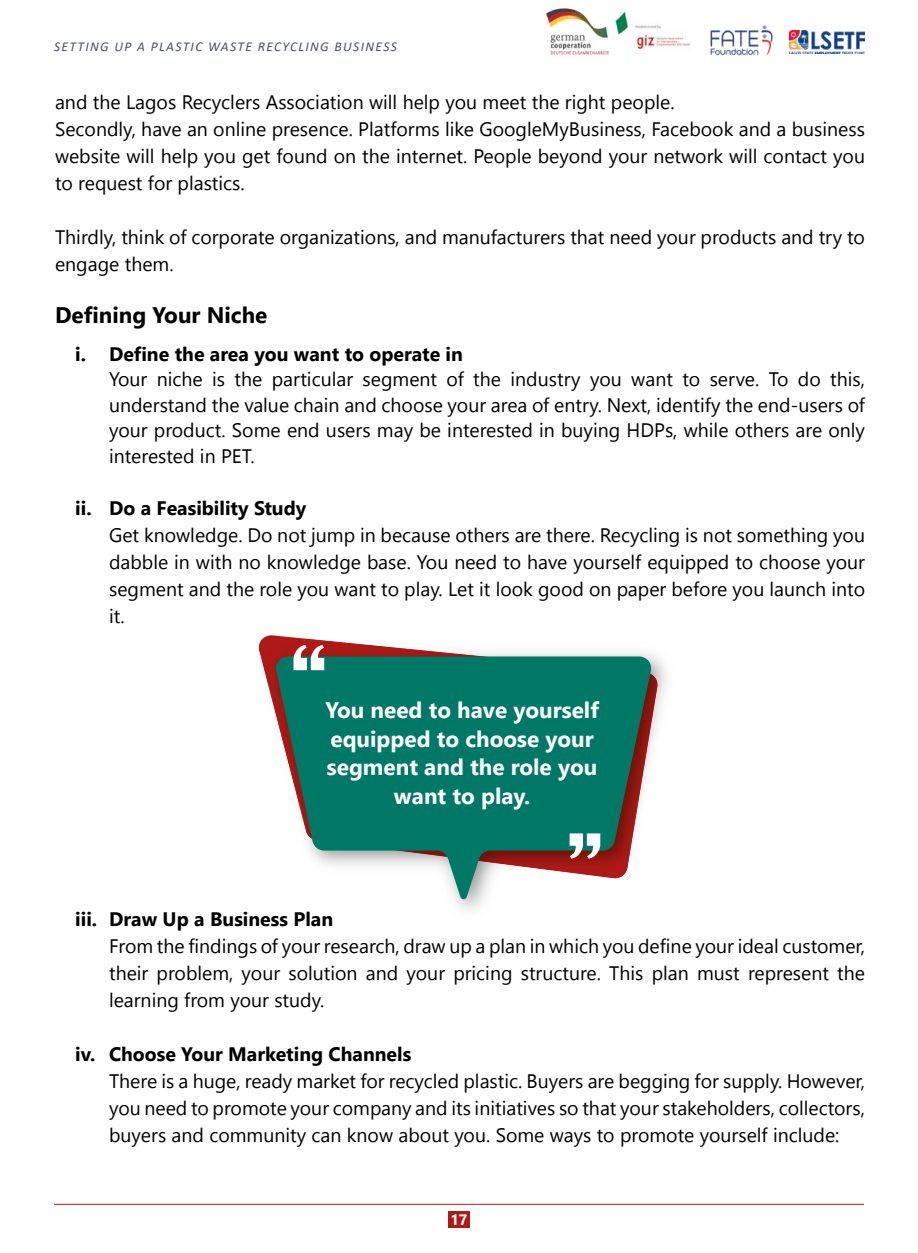
<style>
.page{position:relative;width:918px;height:1253px;background:#fff}
.page>*{position:absolute;margin:0;border:0;box-sizing:border-box;transform-origin:0 0}
.t1{font:700 22.5px/28.5px "Nirmala UI";color:#fff;text-align:center}
.t2{font:700 22.5px "Nirmala UI";color:#000}
.t3{font:19.5px/27px "Nirmala UI";color:#000;text-align:justify}
.t4{font:700 19.5px "Nirmala UI";color:#000}
.t5{font:700 15px "Nirmala UI";color:#fff}
.t6{font:italic 13.5px "Calibri";letter-spacing:.1em;color:#4a4f6b}
</style>
<div class="page">
<div style="left:448px;top:1211px;width:22px;height:17px;background:#af1917"></div>
<hr style="left:54px;top:1204px;width:810px;height:1px;background:#af1917">
<img style="left:710px;top:25px;width:63px;height:30px">
<img style="left:789px;top:30px;width:75px;height:24px">
<img style="left:546px;top:8px;width:145px;height:47px">
<img style="left:259px;top:639px;width:400px;height:105px">
<svg style="left:275px;top:656px;width:377px;height:244px;fill:#007867"></svg>
<svg style="left:570px;top:833px;width:30px;height:26px"></svg>
<svg style="left:294px;top:645px;width:30px;height:25px"></svg>
<p class="t6" style="left:54px;top:37px;width:344px">SETTING UP A PLASTIC WASTE RECYCLING BUSINESS</p>
<p class="t3" style="left:55px;top:87px;width:812px;text-align:left">and the Lagos Recyclers Association will help you meet the right people.<br>Secondly, have an online presence. Platforms like GoogleMyBusiness, Facebook and a business website will help you get found on the internet. People beyond your network will contact you to request for plastics.</p>
<p class="t3" style="left:55px;top:222px;width:812px">Thirdly, think of corporate organizations, and manufacturers that need your products and try to engage them.</p>
<p class="t2" style="left:55px;top:297px;width:214px">Defining Your Niche</p>
<p class="t4" style="left:75px;top:338px;width:389px">i. Define the area you want to operate in</p>
<p class="t3" style="left:109px;top:365px;width:758px;line-height:25.5px">Your niche is the particular segment of the industry you want to serve. To do this, understand the value chain and choose your area of entry. Next, identify the end-users of your product. Some end users may be interested in buying HDPs, while others are only interested in PET.</p>
<p class="t4" style="left:75px;top:492px;width:233px">ii. Do a Feasibility Study</p>
<p class="t3" style="left:109px;top:521px;width:758px">Get knowledge. Do not jump in because others are there. Recycling is not something you dabble in with no knowledge base. You need to have yourself equipped to choose your segment and the role you want to play. Let it look good on paper before you launch into it.</p>
<p class="t1" style="left:325px;top:695px;width:275px">You need to have yourself equipped to choose your segment and the role you want to play.</p>
<p class="t4" style="left:75px;top:903px;width:259px">iii. Draw Up a Business Plan</p>
<p class="t3" style="left:109px;top:932px;width:758px">From the findings of your research, draw up a plan in which you define your ideal customer, their problem, your solution and your pricing structure. This plan must represent the learning from your study.</p>
<p class="t4" style="left:75px;top:1038px;width:338px">iv. Choose Your Marketing Channels</p>
<p class="t3" style="left:109px;top:1067px;width:758px">There is a huge, ready market for recycled plastic. Buyers are begging for supply. However, you need to promote your company and its initiatives so that your stakeholders, collectors, buyers and community can know about you. Some ways to promote yourself include:</p>
<p class="t5" style="left:450px;top:1207px;width:19px">17</p>
</div>
